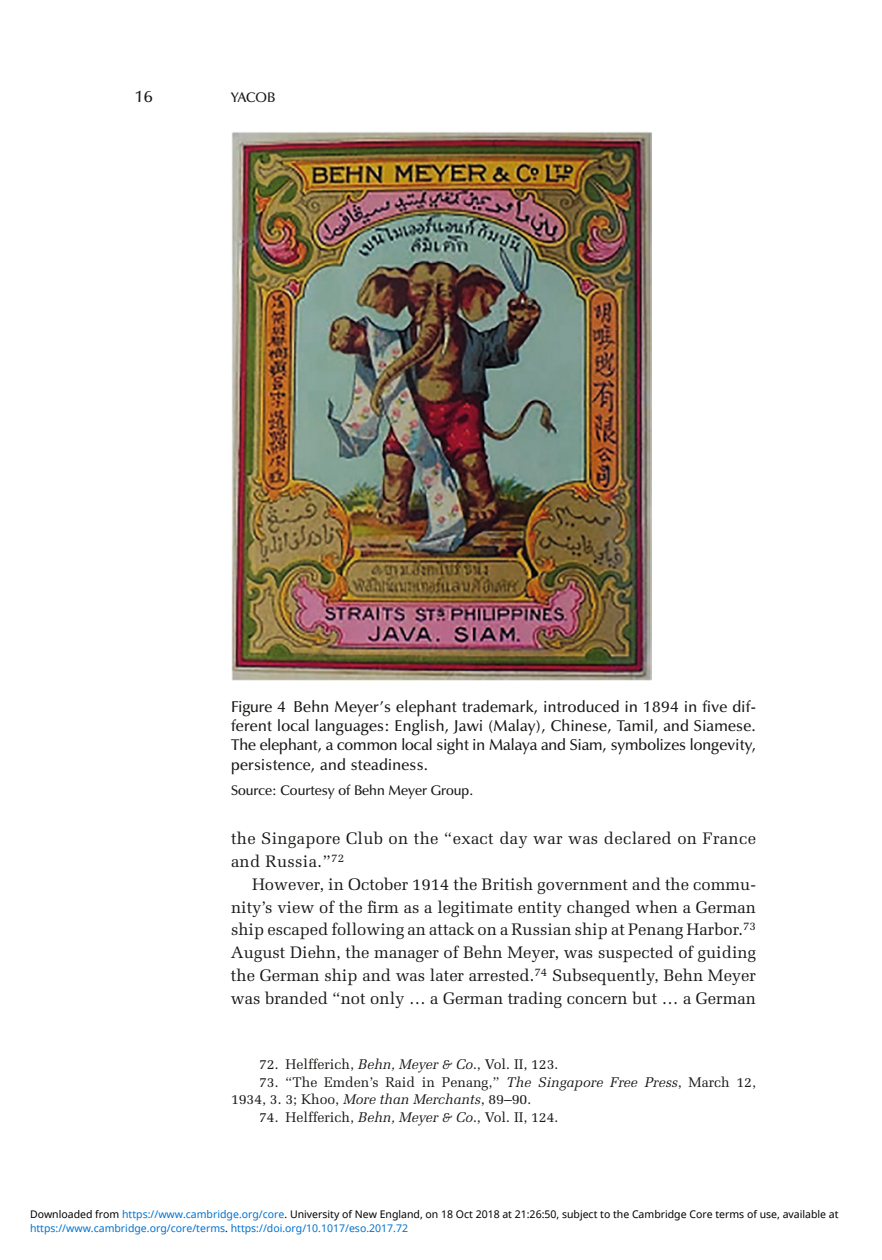
<style>
.page{position:relative;width:882px;height:1260px;background:#fff}
.page>*{position:absolute;margin:0;border:0;box-sizing:border-box;transform-origin:0 0}
.t1{font:16.62px/22.8px "Melior LT Std";letter-spacing:.02em;color:#181816}
.t2{font:600 16.62px "Zapf Humanist 601 BT";color:#181816}
.t3{font:600 15.75px/19.2px "Zapf Humanist 601 BT";letter-spacing:.02em;color:#181816;text-align:justify}
.t4{font:14px/17.5px "Melior LT Std";color:#181816}
.t5{font:600 14px "Zapf Humanist 601 BT";color:#181816}
.t6{font:10.5px "Noto Sans";color:#000}
.t7{font:10.5px "Noto Sans";color:#0172cf}
.s1{font-style:italic}
.s2{color:#0172cf}
.s3{color:#000}
</style>
<div class="page">
<img style="left:231px;top:131px;width:421px;height:549px">
<p class="t2" style="left:135px;top:86px;width:20px">16</p>
<p class="t5" style="left:231px;top:88px;width:46px">YACOB</p>
<p class="t3" style="left:231px;top:697px;width:527px">Figure 4 Behn Meyer’s elephant trademark, introduced in 1894 in five dif&shy;ferent local languages: English, Jawi (Malay), Chinese, Tamil, and Siamese.<br>The elephant, a common local sight in Malaya and Siam, symbolizes longevity, persistence, and steadiness.</p>
<p class="t5" style="left:231px;top:782px;width:244px">Source: Courtesy of Behn Meyer Group.</p>
<p class="t1" style="left:231px;top:827px;width:527px">the Singapore Club on the “exact day war was declared on France and Russia.”<sup>72</sup></p>
<p class="t1" style="left:231px;top:873px;width:527px;text-align:justify;text-indent:21px">However, in October 1914 the British government and the commu&shy;nity’s view of the firm as a legitimate entity changed when a German ship escaped following an attack on a Russian ship at Penang Harbor.<sup>73<br></sup>August Diehn, the manager of Behn Meyer, was suspected of guiding the German ship and was later arrested.<sup>74</sup> Subsequently, Behn Meyer was branded “not only … a German trading concern but … a German</p>
<p class="t4" style="left:259px;top:1056px;width:301px">72. Helfferich, <span class="s1">Behn, Meyer &amp; Co</span>., Vol. II, 123.</p>
<p class="t4" style="left:231px;top:1073px;width:527px;text-indent:28px">73. “The Emden’s Raid in Penang,” <span class="s1">The Singapore Free Press</span>, March 12,<br>1934, 3. 3; Khoo, <span class="s1">More than Merchants</span>, 89–90.</p>
<p class="t4" style="left:259px;top:1108px;width:301px">74. Helfferich, <span class="s1">Behn, Meyer &amp; Co</span>., Vol. II, 124.</p>
<p class="t6" style="left:30px;top:1207px;width:810px">Downloaded from <span class="s2">https://www.cambridge.org/core</span>. University of New England, on 18 Oct 2018 at 21:26:50, subject to the Cambridge Core terms of use, available at</p>
<p class="t7" style="left:30px;top:1221px;width:380px">https://www.cambridge.org/core/terms<span class="s3">.</span> https://doi.org/10.1017/eso.2017.72</p>
</div>
